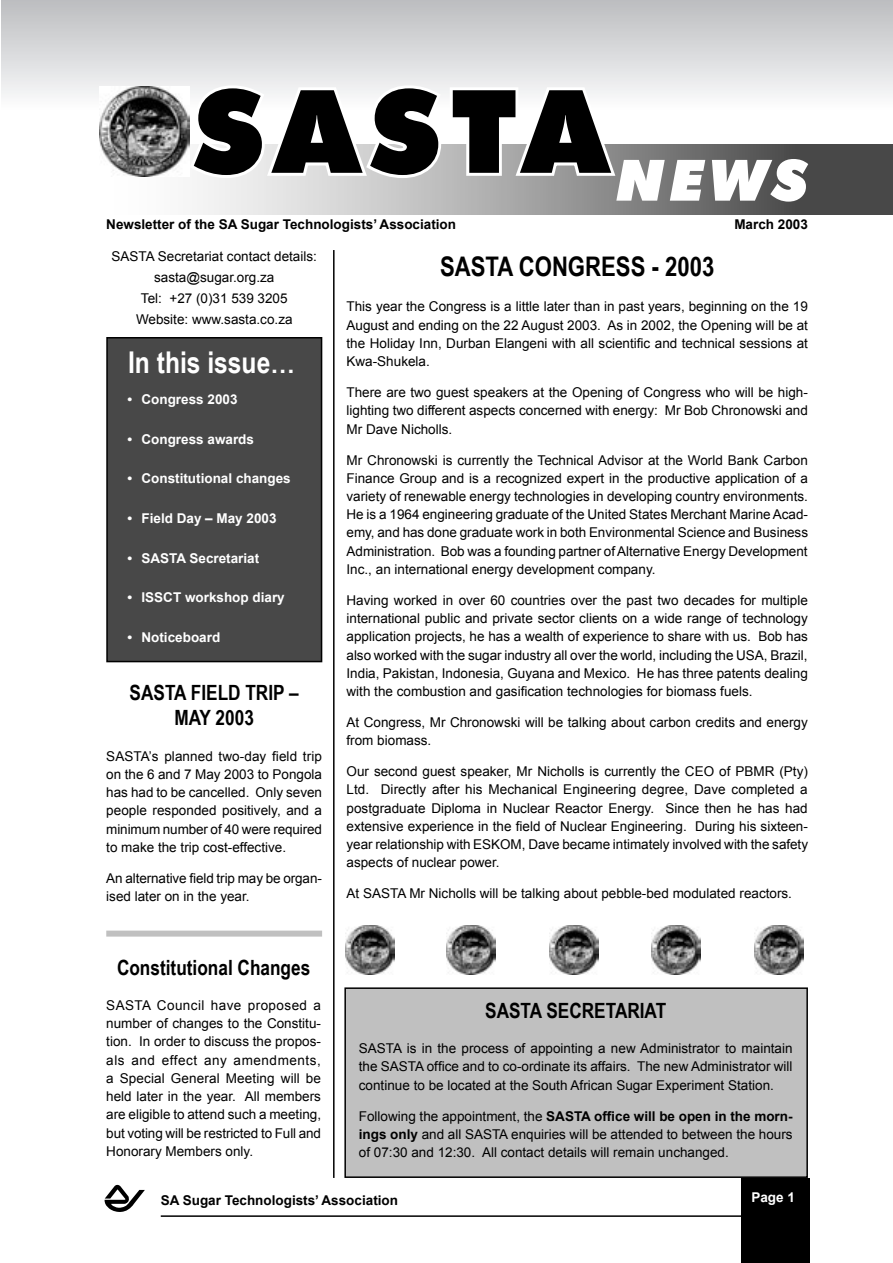
<style>
.page{position:relative;width:893px;height:1263px;background:#fff}
.page>*{position:absolute;margin:0;border:0;box-sizing:border-box;transform-origin:0 0}
.t1{font:900 115.5px "Futura BT";letter-spacing:.09em;color:#000}
.t2{font:italic 900 57px "Futura BT";color:#fff}
.headline4{font:700 30px "Arial Narrow";color:#fff}
.headline4-2{font:700 27px "Arial Narrow";color:#000}
.headline5{font:700 21px/25.2px "Arial Narrow";color:#000;text-align:center}
.Body_text{font:13.5px/18.3px "Arial";color:#000;text-align:justify}
.Filler{font:700 13.5px "Arial";color:#fff}
.Filler2{font:13.5px "Arial";color:#000}
.Body_text-2{font:700 13.5px "Arial";color:#000}
.s1{font-weight:700}
</style>
<div class="page">
<div style="left:742px;top:1178px;width:68px;height:85px;background:#000"></div>
<div style="left:1px;top:0;width:891px;height:109px;background:linear-gradient(to bottom,#bbbdbf,#fcfcfd)"></div>
<hr style="left:161px;top:1215px;width:581px;height:2px;background:#000">
<svg style="left:104px;top:1185px;width:41px;height:27px"></svg>
<div style="left:345px;top:988px;width:462px;height:189px;background:#c0c0c0"></div>
<div style="left:344px;top:987px;width:464px;height:191px;border:2px solid #000"></div>
<svg style="left:197px;top:145px;width:696px;height:70px;background:#888"></svg>
<div style="left:107px;top:338px;width:215px;height:323px;background:#484848"></div>
<div style="left:106px;top:337px;width:216px;height:325px;border:2px solid #000"></div>
<img style="left:100px;top:86px;width:86px;height:91px">
<svg style="left:186px;top:82px;width:434px;height:99px"></svg>
<hr style="left:333px;top:250px;width:2px;height:928px;background:#000">
<div style="left:106px;top:930px;width:216px;height:6px;background:#c0c0c0"></div>
<img style="left:346px;top:925px;width:49px;height:49px">
<img style="left:447px;top:925px;width:49px;height:49px">
<img style="left:652px;top:925px;width:49px;height:49px">
<img style="left:550px;top:925px;width:49px;height:49px">
<img style="left:755px;top:925px;width:49px;height:49px">
<p class="t1" style="left:194px;top:62px;width:416px">SASTA</p>
<p class="t2" style="left:616px;top:146px;width:192px">NEWS</p>
<p class="Body_text-2" style="left:106px;top:215px;width:351px">Newsletter of the SA Sugar Technologists’ Association</p>
<p class="Body_text-2" style="left:734px;top:215px;width:75px">March 2003</p>
<p class="Filler2" style="left:112px;top:247px;width:207px">SASTA Secretariat contact details:</p>
<p class="Filler2" style="left:154px;top:268px;width:122px">sasta@sugar.org.za</p>
<p class="Filler2" style="left:141px;top:289px;width:148px">Tel: +27 (0)31 539 3205</p>
<p class="Filler2" style="left:136px;top:310px;width:158px">Website: www.sasta.co.za</p>
<p class="headline4" style="left:128px;top:340px;width:168px">In this issue…</p>
<p class="Filler" style="left:128px;top:390px;width:111px">• Congress 2003</p>
<p class="Filler" style="left:128px;top:430px;width:128px">• Congress awards</p>
<p class="Filler" style="left:128px;top:469px;width:165px">• Constitutional changes</p>
<p class="Filler" style="left:128px;top:509px;width:150px">• Field Day – May 2003</p>
<p class="Filler" style="left:128px;top:548px;width:133px">• SASTA Secretariat</p>
<p class="Filler" style="left:128px;top:588px;width:159px">• ISSCT workshop diary</p>
<p class="Filler" style="left:128px;top:627px;width:94px">• Noticeboard</p>
<p class="headline5" style="left:130px;top:679px;width:171px">SASTA FIELD TRIP –<br>MAY 2003</p>
<p class="Body_text" style="left:106px;top:747px;width:217px">SASTA’s planned two-day field trip on the 6 and 7 May 2003 to Pongola has had to be cancelled. Only seven people responded positively, and a minimum number of 40 were required to make the trip cost-effective.</p>
<p class="Body_text" style="left:106px;top:869px;width:217px">An alternative field trip may be organ&shy;ised later on in the year.</p>
<p class="headline4-2" style="left:440px;top:246px;width:276px">SASTA CONGRESS - 2003</p>
<p class="Body_text" style="left:347px;top:297px;width:463px">This year the Congress is a little later than in past years, beginning on the 19<br>August and ending on the 22 August 2003. As in 2002, the Opening will be at the Holiday Inn, Durban Elangeni with all scientific and technical sessions at Kwa-Shukela.</p>
<p class="Body_text" style="left:347px;top:383px;width:463px">There are two guest speakers at the Opening of Congress who will be high&shy;lighting two different aspects concerned with energy: Mr Bob Chronowski and Mr Dave Nicholls.</p>
<p class="Body_text" style="left:347px;top:450px;width:463px">Mr Chronowski is currently the Technical Advisor at the World Bank Carbon Finance Group and is a recognized expert in the productive application of a variety of renewable energy technologies in developing country environments.<br>He is a 1964 engineering graduate of the United States Merchant Marine Acad&shy;emy, and has done graduate work in both Environmental Science and Business Administration. Bob was a founding partner of Alternative Energy Development Inc., an international energy development company.</p>
<p class="Body_text" style="left:347px;top:591px;width:463px">Having worked in over 60 countries over the past two decades for multiple international public and private sector clients on a wide range of technology application projects, he has a wealth of experience to share with us. Bob has also worked with the sugar industry all over the world, including the USA, Brazil, India, Pakistan, Indonesia, Guyana and Mexico. He has three patents dealing with the combustion and gasification technologies for biomass fuels.</p>
<p class="Body_text" style="left:347px;top:713px;width:463px">At Congress, Mr Chronowski will be talking about carbon credits and energy from biomass.</p>
<p class="Body_text" style="left:347px;top:762px;width:463px">Our second guest speaker, Mr Nicholls is currently the CEO of PBMR (Pty)<br>Ltd. Directly after his Mechanical Engineering degree, Dave completed a postgraduate Diploma in Nuclear Reactor Energy. Since then he has had extensive experience in the field of Nuclear Engineering. During his sixteen&shy;year relationship with ESKOM, Dave became intimately involved with the safety aspects of nuclear power.</p>
<p class="Body_text" style="left:347px;top:884px;width:447px">At SASTA Mr Nicholls will be talking about pebble-bed modulated reactors.</p>
<p class="headline5" style="left:117px;top:954px;width:195px">Constitutional Changes</p>
<p class="Body_text" style="left:106px;top:996px;width:216px">SASTA Council have proposed a number of changes to the Constitu&shy;tion. In order to discuss the propos&shy;als and effect any amendments, a Special General Meeting will be held later in the year. All members are eligible to attend such a meeting, but voting will be restricted to Full and Honorary Members only.</p>
<p class="headline5" style="left:485px;top:997px;width:183px">SASTA SECRETARIAT</p>
<p class="Body_text" style="left:359px;top:1039px;width:435px">SASTA is in the process of appointing a new Administrator to maintain the SASTA office and to co-ordinate its affairs. The new Administrator will continue to be located at the South African Sugar Experiment Station.</p>
<p class="Body_text" style="left:359px;top:1107px;width:435px">Following the appointment, the <span class="s1">SASTA office will be open in the morn&shy;ings only</span> and all SASTA enquiries will be attended to between the hours of 07:30 and 12:30. All contact details will remain unchanged.</p>
<p class="Body_text-2" style="left:161px;top:1191px;width:239px">SA Sugar Technologists’ Association</p>
<p class="Filler" style="left:751px;top:1188px;width:45px">Page 1</p>
</div>
